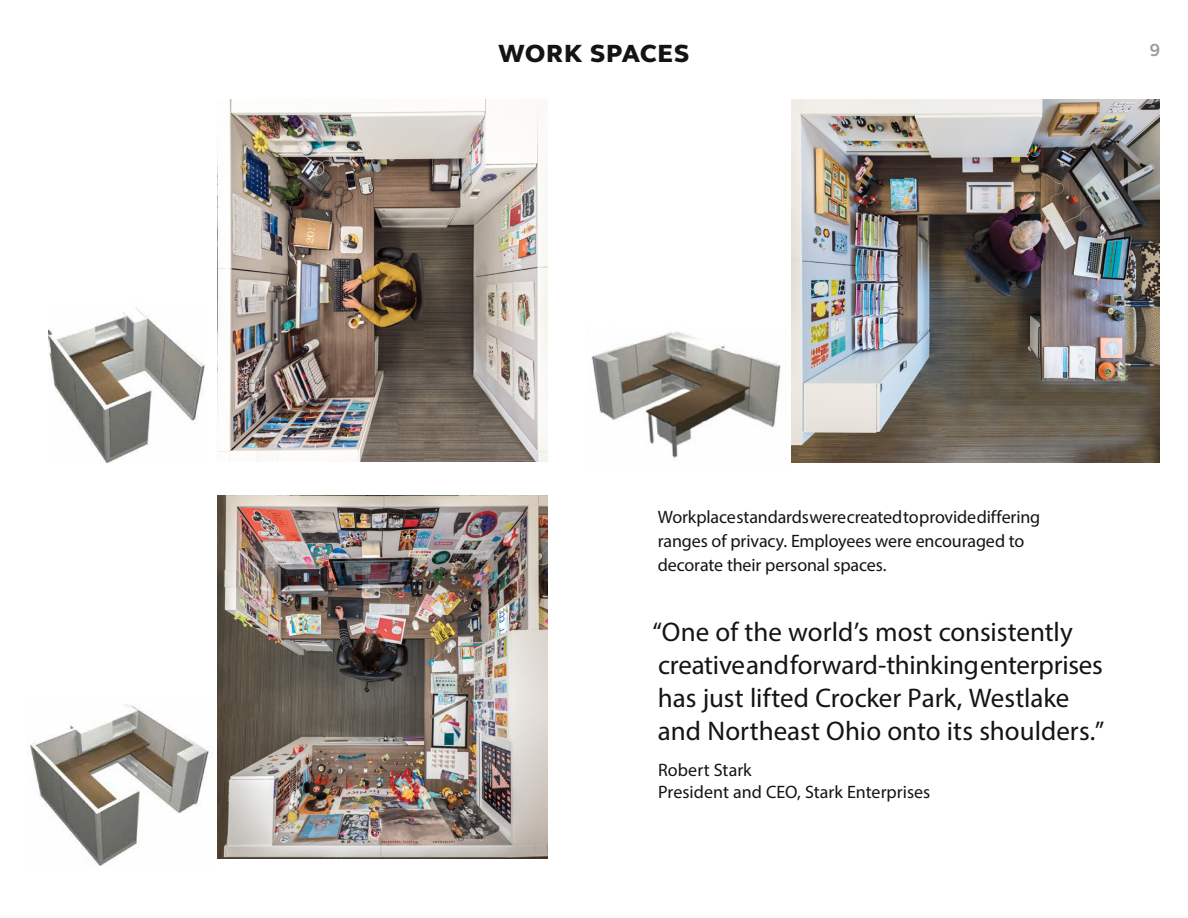
<style>
.page{position:relative;width:1188px;height:918px;background:#fff}
.page>*{position:absolute;margin:0;border:0;box-sizing:border-box;transform-origin:0 0}
.t1{font:27px/33px "Myriad Pro";letter-spacing:-.005em;color:#131415}
.t2{font:800 25.5px "FS Elliot Pro";letter-spacing:.03em;color:#131415}
.t3{font:18px/24px "Myriad Pro";letter-spacing:-.005em;color:#131415}
.t4{font:700 18px "FS Elliot Pro";color:#989a9c}
</style>
<div class="page">
<img style="left:218px;top:100px;width:330px;height:361px">
<img style="left:792px;top:100px;width:367px;height:363px">
<img style="left:218px;top:496px;width:330px;height:362px">
<img style="left:49px;top:307px;width:156px;height:156px">
<img style="left:30px;top:704px;width:179px;height:161px">
<img style="left:591px;top:332px;width:190px;height:126px">
<svg style="left:123px;top:316px;width:10px;height:34px"></svg>
<h2 class="t2" style="left:499px;top:36px;width:192px">WORK SPACES</h2>
<p class="t4" style="left:1150px;top:38px;width:12px">9</p>
<p class="t3" style="left:658px;top:505px;width:384px">Workplace standards were created to provide differing ranges of privacy. Employees were encouraged to decorate their personal spaces.</p>
<h1 class="t1" style="left:652px;top:615px;width:453px">“One of the world’s most consistently creative and forward-thinking enterprises has just lifted Crocker Park, Westlake and Northeast Ohio onto its shoulders.”</h1>
<p class="t3" style="left:658px;top:758px;width:274px;line-height:22.5px">Robert Stark<br>President and CEO, Stark Enterprises</p>
</div>
